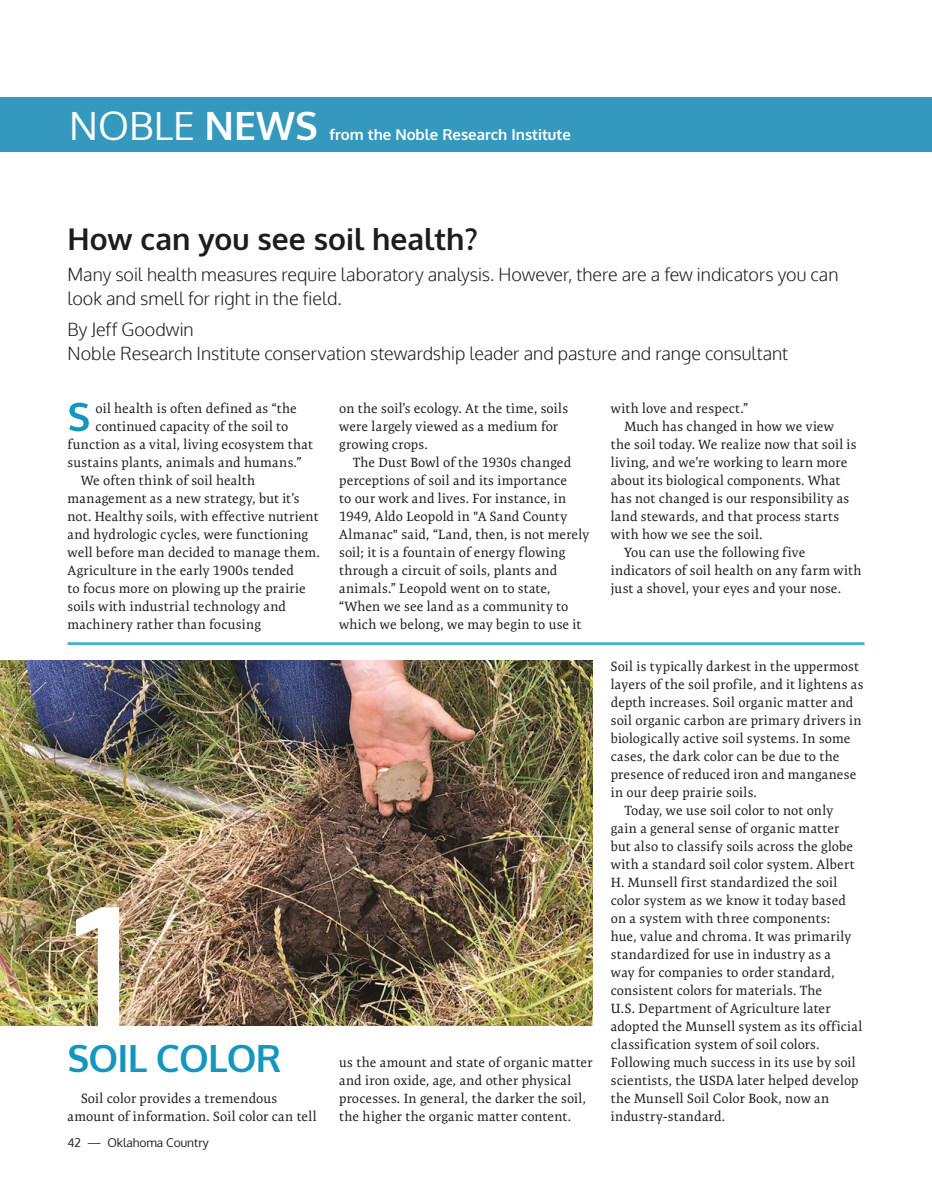
<style>
.page{position:relative;width:932px;height:1202px;background:#fff}
.page>*{position:absolute;margin:0;border:0;box-sizing:border-box;transform-origin:0 0}
.t1{font:700 172.5px "Oxygen";color:#fff}
.t2{font:39px "Oxygen";color:#fff}
.t3{font:700 37.5px "Oxygen";letter-spacing:-.02em;color:#1496bf}
.t4{font:700 30px "Oxygen";color:#1d1d1b}
.t5{font:300 18px/24px "Oxygen";color:#1d1d1b}
.t6{font:700 15px "Oxygen";color:#fff}
.t7{font:13.5px/18px "Expo Serif Pro";letter-spacing:.01em;color:#1d1d1b}
.t8{font:12px "Oxygen";color:#1d1d1b}
.s1{font-weight:700}
</style>
<div class="page">
<div style="left:0;top:98px;width:932px;height:54px;background:#3599bd"></div>
<svg style="left:69px;top:402px;width:20px;height:29px"></svg>
<img style="left:0;top:660px;width:592px;height:365px">
<hr style="left:68px;top:642px;width:796px;height:3px;background:#1496bf">
<h2 class="t2" style="left:69px;top:99px;width:250px">NOBLE <span class="s1">NEWS</span></h2>
<p class="t6" style="left:329px;top:125px;width:243px">from the Noble Research Institute</p>
<h3 class="t4" style="left:68px;top:220px;width:411px">How can you see soil health?</h3>
<h3 class="t5" style="left:68px;top:263px;width:772px">Many soil health measures require laboratory analysis. However, there are a few indicators you can look and smell for right in the field.</h3>
<h3 class="t5" style="left:68px;top:318px;width:722px">By Jeff Goodwin<br>Noble Research Institute conservation stewardship leader and pasture and range consultant</h3>
<p class="t7" style="left:95px;top:399px;width:203px">oil health is often defined as “the</p>
<p class="t7" style="left:95px;top:417px;width:194px">continued capacity of the soil to</p>
<p class="t7" style="left:67px;top:435px;width:247px">function as a vital, living ecosystem that</p>
<p class="t7" style="left:67px;top:453px;width:235px">sustains plants, animals and humans.”</p>
<p class="t7" style="left:81px;top:471px;width:175px">We often think of soil health</p>
<p class="t7" style="left:67px;top:489px;width:233px">management as a new strategy, but it’s</p>
<p class="t7" style="left:67px;top:507px;width:252px">not. Healthy soils, with effective nutrient</p>
<p class="t7" style="left:67px;top:525px;width:242px">and hydrologic cycles, were functioning</p>
<p class="t7" style="left:67px;top:543px;width:254px">well before man decided to manage them.</p>
<p class="t7" style="left:67px;top:561px;width:228px">Agriculture in the early 1900s tended</p>
<p class="t7" style="left:67px;top:579px;width:240px">to focus more on plowing up the prairie</p>
<p class="t7" style="left:67px;top:597px;width:220px">soils with industrial technology and</p>
<p class="t7" style="left:67px;top:615px;width:195px">machinery rather than focusing</p>
<h1 class="t1" style="left:72px;top:859px;width:59px">1</h1>
<h3 class="t3" style="left:68px;top:1034px;width:215px">SOIL COLOR</h3>
<p class="t7" style="left:68px;top:1089px;width:250px;text-indent:14px">Soil color provides a tremendous amount of information. Soil color can tell</p>
<p class="t8" style="left:68px;top:1134px;width:143px">42 — Oklahoma Country</p>
<p class="t7" style="left:339px;top:399px;width:230px">on the soil’s ecology. At the time, soils were largely viewed as a medium for growing crops.</p>
<p class="t7" style="left:339px;top:453px;width:252px;text-indent:14px">The Dust Bowl of the 1930s changed perceptions of soil and its importance<br>to our work and lives. For instance, in 1949, Aldo Leopold in "A Sand County Almanac" said, “Land, then, is not merely soil; it is a fountain of energy flowing through a circuit of soils, plants and animals.” Leopold went on to state, “When we see land as a community to which we belong, we may begin to use it</p>
<p class="t7" style="left:339px;top:1053px;width:255px">us the amount and state of organic matter and iron oxide, age, and other physical processes. In general, the darker the soil, the higher the organic matter content.</p>
<p class="t7" style="left:610px;top:399px;width:139px">with love and respect.”</p>
<p class="t7" style="left:624px;top:417px;width:211px">Much has changed in how we view</p>
<p class="t7" style="left:610px;top:435px;width:247px">the soil today. We realize now that soil is</p>
<p class="t7" style="left:610px;top:453px;width:238px">living, and we’re working to learn more</p>
<p class="t7" style="left:610px;top:471px;width:231px">about its biological components. What</p>
<p class="t7" style="left:610px;top:489px;width:240px">has not changed is our responsibility as</p>
<p class="t7" style="left:610px;top:507px;width:230px">land stewards, and that process starts</p>
<p class="t7" style="left:610px;top:525px;width:153px">with how we see the soil.</p>
<p class="t7" style="left:624px;top:543px;width:182px">You can use the following five</p>
<p class="t7" style="left:610px;top:561px;width:252px">indicators of soil health on any farm with</p>
<p class="t7" style="left:610px;top:579px;width:232px">just a shovel, your eyes and your nose.</p>
<p class="t7" style="left:610px;top:657px;width:249px">Soil is typically darkest in the uppermost</p>
<p class="t7" style="left:610px;top:675px;width:254px">layers of the soil profile, and it lightens as</p>
<p class="t7" style="left:610px;top:693px;width:244px">depth increases. Soil organic matter and</p>
<p class="t7" style="left:610px;top:711px;width:252px">soil organic carbon are primary drivers in</p>
<p class="t7" style="left:610px;top:729px;width:241px">biologically active soil systems. In some</p>
<p class="t7" style="left:610px;top:747px;width:230px">cases, the dark color can be due to the</p>
<p class="t7" style="left:610px;top:765px;width:247px">presence of reduced iron and manganese</p>
<p class="t7" style="left:610px;top:783px;width:148px">in our deep prairie soils.</p>
<p class="t7" style="left:624px;top:801px;width:210px">Today, we use soil color to not only</p>
<p class="t7" style="left:610px;top:819px;width:230px">gain a general sense of organic matter</p>
<p class="t7" style="left:610px;top:837px;width:244px">but also to classify soils across the globe</p>
<p class="t7" style="left:610px;top:855px;width:245px">with a standard soil color system. Albert</p>
<p class="t7" style="left:610px;top:873px;width:228px">H. Munsell first standardized the soil</p>
<p class="t7" style="left:610px;top:891px;width:237px">color system as we know it today based</p>
<p class="t7" style="left:610px;top:909px;width:221px">on a system with three components:</p>
<p class="t7" style="left:610px;top:927px;width:242px">hue, value and chroma. It was primarily</p>
<p class="t7" style="left:610px;top:945px;width:222px">standardized for use in industry as a</p>
<p class="t7" style="left:610px;top:963px;width:225px">way for companies to order standard,</p>
<p class="t7" style="left:610px;top:981px;width:213px">consistent colors for materials. The</p>
<p class="t7" style="left:610px;top:999px;width:221px">U.S. Department of Agriculture later</p>
<p class="t7" style="left:610px;top:1017px;width:253px">adopted the Munsell system as its official</p>
<p class="t7" style="left:610px;top:1035px;width:210px">classification system of soil colors.</p>
<p class="t7" style="left:610px;top:1053px;width:246px">Following much success in its use by soil</p>
<p class="t7" style="left:610px;top:1071px;width:249px">scientists, the USDA later helped develop</p>
<p class="t7" style="left:610px;top:1089px;width:220px">the Munsell Soil Color Book, now an</p>
<p class="t7" style="left:610px;top:1107px;width:116px">industry-standard.</p>
</div>
